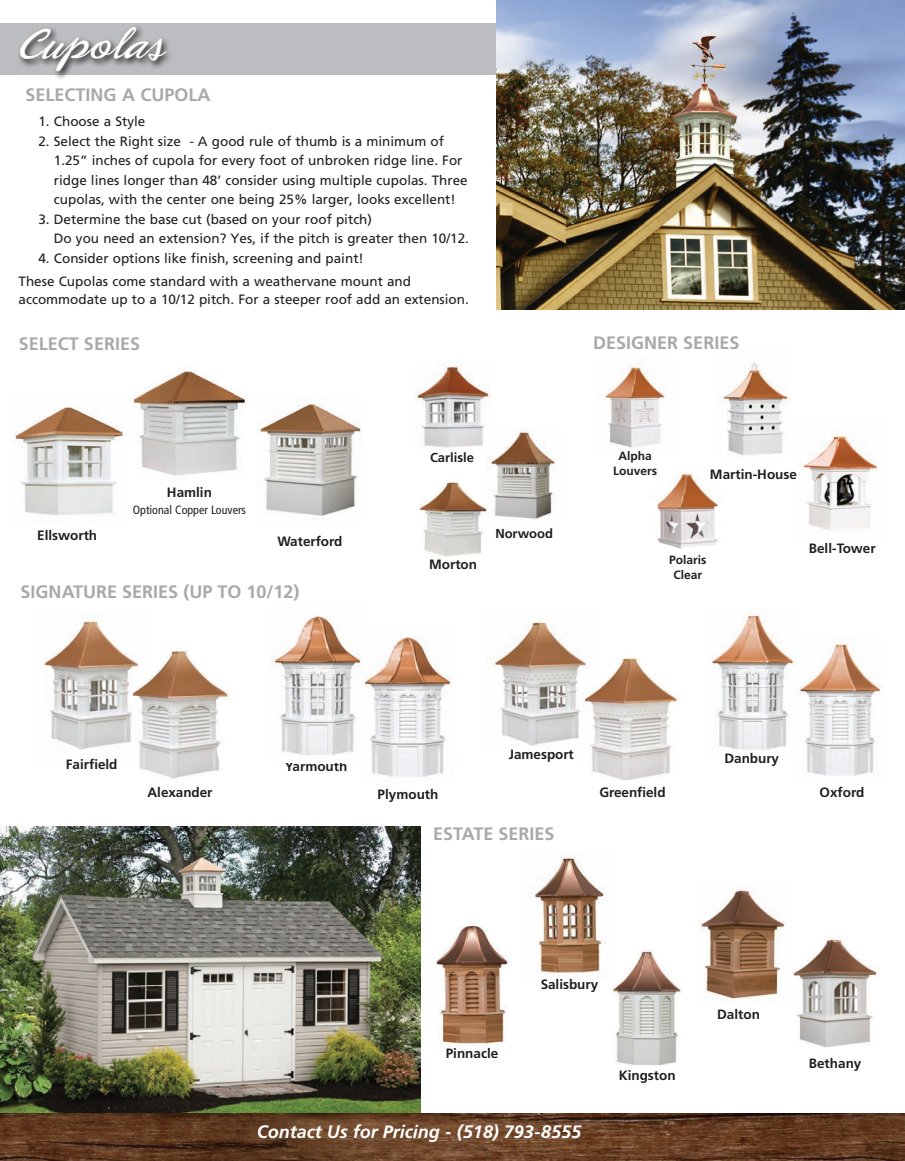
<style>
.page{position:relative;width:905px;height:1161px;background:#fff}
.page>*{position:absolute;margin:0;border:0;box-sizing:border-box;transform-origin:0 0}
.Price_Columns{font:45.75px "Phoenix Script FLF";color:#fff}
.t1{font:700 18px "Frutiger LT Std";color:#a8a9ad}
.t2{font:italic 700 18px "Frutiger LT Std";color:#fff}
.t3{font:13.5px/19.5px "Frutiger LT Std";color:#231f20}
.Main_Text{font:700 13.5px "Frutiger LT Std";color:#231f20}
.Main_Text-2{font:700 13.05px "Frutiger LT Std";color:#231f20}
.Main_Text-3{font:700 12px/15px "Frutiger LT Std";color:#231f20;text-align:center}
.Item_Descriptions{font:condensed 12px "Frutiger LT Std";color:#231f20}
</style>
<div class="page">
<img style="left:0;top:827px;width:421px;height:286px">
<img style="left:0;top:1113px;width:904px;height:48px">
<div style="left:0;top:23px;width:535px;height:52px;background:#bcbdc0"></div>
<img style="left:802px;top:434px;width:76px;height:97px">
<img style="left:487px;top:428px;width:69px;height:92px">
<img style="left:415px;top:366px;width:76px;height:85px">
<img style="left:418px;top:479px;width:73px;height:78px">
<img style="left:132px;top:370px;width:116px;height:106px">
<img style="left:257px;top:403px;width:104px;height:116px">
<img style="left:597px;top:364px;width:70px;height:84px">
<img style="left:657px;top:473px;width:62px;height:76px">
<img style="left:722px;top:362px;width:67px;height:93px">
<img style="left:496px;top:0;width:408px;height:310px">
<svg style="left:19px;top:26px;width:151px;height:53px"></svg>
<img style="left:493px;top:621px;width:87px;height:125px">
<img style="left:580px;top:658px;width:100px;height:122px">
<img style="left:711px;top:614px;width:84px;height:136px">
<img style="left:799px;top:643px;width:84px;height:133px">
<img style="left:44px;top:619px;width:85px;height:131px">
<img style="left:129px;top:649px;width:101px;height:130px">
<img style="left:364px;top:637px;width:88px;height:140px">
<img style="left:271px;top:615px;width:92px;height:141px">
<img style="left:698px;top:890px;width:87px;height:111px">
<img style="left:792px;top:937px;width:88px;height:111px">
<img style="left:612px;top:950px;width:69px;height:116px">
<img style="left:533px;top:856px;width:80px;height:123px">
<img style="left:436px;top:926px;width:73px;height:119px">
<img style="left:14px;top:407px;width:110px;height:109px">
<p class="Price_Columns" style="left:15px;top:21px;width:151px">Cupolas</p>
<p class="t1" style="left:25px;top:84px;width:187px">SELECTING A CUPOLA</p>
<p class="t3" style="left:38px;top:112px;width:108px">1. Choose a Style</p>
<p class="t3" style="left:54px;top:132px;width:415px;text-indent:-15px">2. Select the Right size - A good rule of thumb is a minimum of 1.25” inches of cupola for every foot of unbroken ridge line. For ridge lines longer than 48’ consider using multiple cupolas. Three cupolas, with the center one being 25% larger, looks excellent!</p>
<p class="t3" style="left:54px;top:210px;width:416px;text-indent:-15px">3. Determine the base cut (based on your roof pitch)<br>Do you need an extension? Yes, if the pitch is greater then 10/12.</p>
<p class="t3" style="left:38px;top:249px;width:327px">4. Consider options like finish, screening and paint!</p>
<p class="t3" style="left:19px;top:272px;width:452px;line-height:18px">These Cupolas come standard with a weathervane mount and accommodate up to a 10/12 pitch. For a steeper roof add an extension.</p>
<p class="t1" style="left:19px;top:333px;width:123px">SELECT SERIES</p>
<p class="Main_Text" style="left:167px;top:484px;width:47px">Hamlin</p>
<p class="Main_Text" style="left:37px;top:528px;width:62px">Ellsworth</p>
<p class="Item_Descriptions" style="left:133px;top:503px;width:114px">Optional Copper Louvers</p>
<p class="Main_Text" style="left:277px;top:533px;width:66px">Waterford</p>
<p class="t1" style="left:21px;top:581px;width:280px">SIGNATURE SERIES (UP TO 10/12)</p>
<p class="Main_Text-2" style="left:430px;top:450px;width:46px">Carlisle</p>
<p class="Main_Text" style="left:429px;top:556px;width:49px">Morton</p>
<p class="Main_Text-2" style="left:495px;top:526px;width:59px">Norwood</p>
<p class="t1" style="left:593px;top:332px;width:148px">DESIGNER SERIES</p>
<p class="Main_Text-3" style="left:613px;top:448px;width:46px">Alpha<br>Louvers</p>
<p class="Main_Text" style="left:710px;top:466px;width:88px">Martin-House</p>
<p class="Main_Text-3" style="left:669px;top:553px;width:39px">Polaris<br>Clear</p>
<p class="Main_Text" style="left:808px;top:540px;width:68px">Bell-Tower</p>
<p class="Main_Text" style="left:66px;top:756px;width:53px">Fairfield</p>
<p class="Main_Text" style="left:285px;top:759px;width:64px">Yarmouth</p>
<p class="Main_Text" style="left:147px;top:784px;width:66px">Alexander</p>
<p class="Main_Text" style="left:377px;top:787px;width:62px">Plymouth</p>
<p class="Main_Text" style="left:509px;top:746px;width:66px">Jamesport</p>
<p class="t1" style="left:433px;top:823px;width:123px">ESTATE SERIES</p>
<p class="Main_Text" style="left:599px;top:784px;width:68px">Greenfield</p>
<p class="Main_Text" style="left:724px;top:750px;width:56px">Danbury</p>
<p class="Main_Text" style="left:819px;top:784px;width:46px">Oxford</p>
<p class="Main_Text" style="left:540px;top:977px;width:59px">Salisbury</p>
<p class="Main_Text" style="left:446px;top:1045px;width:54px">Pinnacle</p>
<h2 class="t2" style="left:257px;top:1121px;width:326px">Contact Us for Pricing - (518) 793-8555</h2>
<p class="Main_Text" style="left:618px;top:1068px;width:58px">Kingston</p>
<p class="Main_Text" style="left:717px;top:1006px;width:44px">Dalton</p>
<p class="Main_Text" style="left:808px;top:1055px;width:54px">Bethany</p>
</div>
